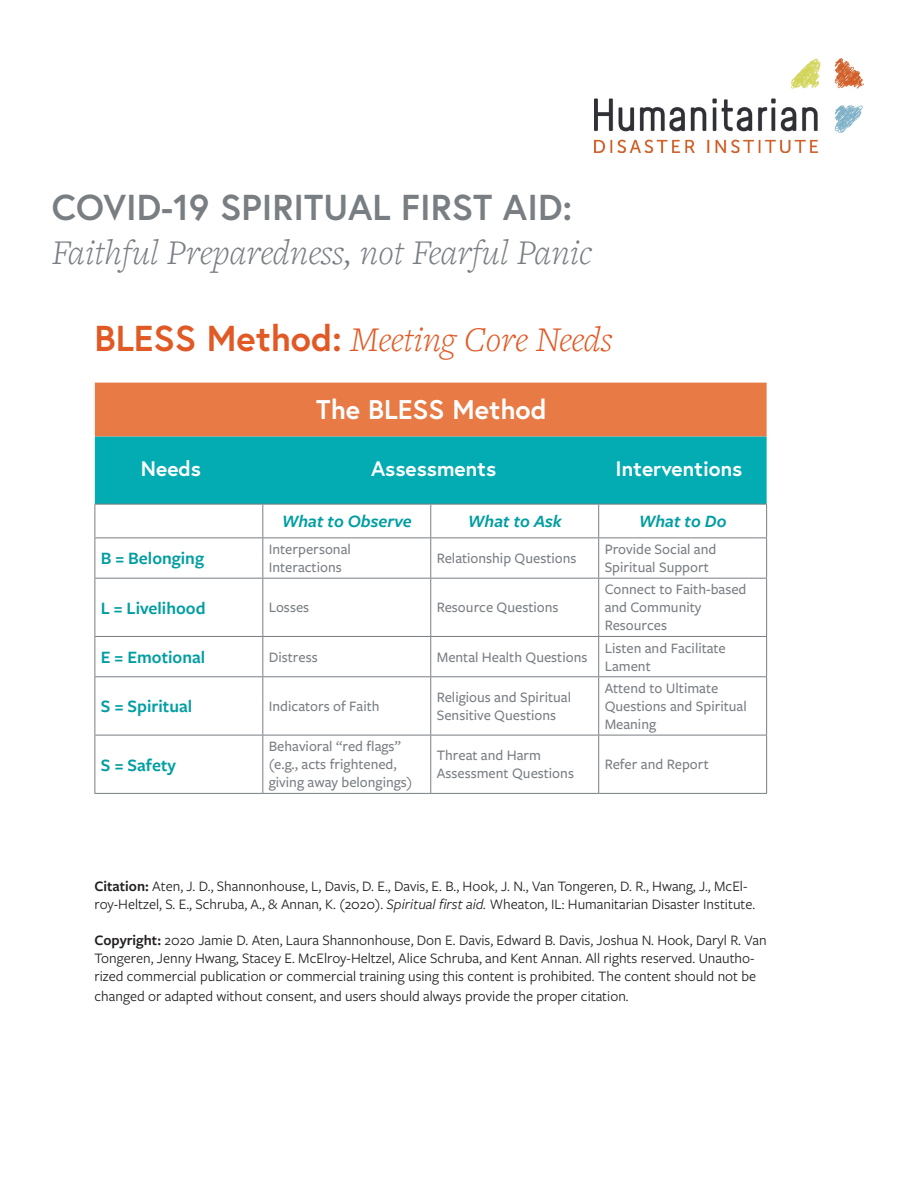
<style>
.page{position:relative;width:918px;height:1188px;background:#fff}
.page>*{position:absolute;margin:0;border:0;box-sizing:border-box;transform-origin:0 0}
.t1{font:italic 300 36px/43.2px "Freight Text Pro";color:#797e83}
.t2{font:italic 300 36px "Freight Text Pro";color:#e15a25}
.t3{font:700 27px "Europa";color:#fff}
.t4{font:700 21px "Europa";color:#fff}
.t5{font:600 18px "Freight Sans Pro";color:#009ea2}
.t6{font:italic 600 18px "Freight Sans Pro";color:#009ea2}
.t7{font:15px/18px "Freight Sans Pro";color:#231f20}
.t8{font:500 15px/18px "Freight Sans Pro";color:#797e83}
.s1{font-family:"Europa";font-weight:700;font-style:normal}
.s2{font-weight:600}
.s3{font-style:italic}
</style>
<div class="page">
<div style="left:95px;top:383px;width:672px;height:54px;background:#e77a45"></div>
<div style="left:95px;top:437px;width:672px;height:67px;background:#03acb2"></div>
<hr style="left:94px;top:504px;width:169px;height:1px;background:#797e83">
<hr style="left:94px;top:504px;width:1px;height:33px;background:#797e83">
<hr style="left:263px;top:504px;width:168px;height:1px;background:#797e83">
<hr style="left:262px;top:504px;width:1px;height:33px;background:#797e83">
<hr style="left:431px;top:504px;width:168px;height:1px;background:#797e83">
<hr style="left:430px;top:504px;width:1px;height:33px;background:#797e83">
<hr style="left:599px;top:504px;width:168px;height:1px;background:#797e83">
<hr style="left:598px;top:504px;width:1px;height:33px;background:#797e83">
<hr style="left:766px;top:504px;width:1px;height:33px;background:#797e83">
<hr style="left:94px;top:537px;width:169px;height:1px;background:#797e83">
<hr style="left:94px;top:538px;width:1px;height:40px;background:#797e83">
<hr style="left:263px;top:537px;width:168px;height:1px;background:#797e83">
<hr style="left:262px;top:538px;width:1px;height:40px;background:#797e83">
<hr style="left:431px;top:537px;width:168px;height:1px;background:#797e83">
<hr style="left:430px;top:538px;width:1px;height:40px;background:#797e83">
<hr style="left:599px;top:537px;width:168px;height:1px;background:#797e83">
<hr style="left:598px;top:538px;width:1px;height:40px;background:#797e83">
<hr style="left:766px;top:538px;width:1px;height:40px;background:#797e83">
<hr style="left:94px;top:578px;width:169px;height:1px;background:#797e83">
<hr style="left:94px;top:579px;width:1px;height:57px;background:#797e83">
<hr style="left:263px;top:578px;width:168px;height:1px;background:#797e83">
<hr style="left:262px;top:579px;width:1px;height:57px;background:#797e83">
<hr style="left:431px;top:578px;width:168px;height:1px;background:#797e83">
<hr style="left:430px;top:579px;width:1px;height:57px;background:#797e83">
<hr style="left:599px;top:578px;width:168px;height:1px;background:#797e83">
<hr style="left:598px;top:579px;width:1px;height:57px;background:#797e83">
<hr style="left:766px;top:579px;width:1px;height:57px;background:#797e83">
<hr style="left:94px;top:636px;width:169px;height:1px;background:#797e83">
<hr style="left:94px;top:637px;width:1px;height:39px;background:#797e83">
<hr style="left:263px;top:636px;width:168px;height:1px;background:#797e83">
<hr style="left:262px;top:637px;width:1px;height:39px;background:#797e83">
<hr style="left:431px;top:636px;width:168px;height:1px;background:#797e83">
<hr style="left:430px;top:637px;width:1px;height:39px;background:#797e83">
<hr style="left:599px;top:636px;width:168px;height:1px;background:#797e83">
<hr style="left:598px;top:637px;width:1px;height:39px;background:#797e83">
<hr style="left:766px;top:637px;width:1px;height:39px;background:#797e83">
<hr style="left:94px;top:676px;width:169px;height:1px;background:#797e83">
<hr style="left:94px;top:677px;width:1px;height:58px;background:#797e83">
<hr style="left:263px;top:676px;width:168px;height:1px;background:#797e83">
<hr style="left:262px;top:677px;width:1px;height:58px;background:#797e83">
<hr style="left:431px;top:676px;width:168px;height:1px;background:#797e83">
<hr style="left:430px;top:677px;width:1px;height:58px;background:#797e83">
<hr style="left:599px;top:676px;width:168px;height:1px;background:#797e83">
<hr style="left:598px;top:677px;width:1px;height:58px;background:#797e83">
<hr style="left:766px;top:677px;width:1px;height:58px;background:#797e83">
<hr style="left:94px;top:735px;width:169px;height:1px;background:#797e83">
<hr style="left:94px;top:735px;width:1px;height:58px;background:#797e83">
<hr style="left:263px;top:735px;width:168px;height:1px;background:#797e83">
<hr style="left:262px;top:735px;width:1px;height:58px;background:#797e83">
<hr style="left:431px;top:735px;width:168px;height:1px;background:#797e83">
<hr style="left:430px;top:735px;width:1px;height:58px;background:#797e83">
<hr style="left:599px;top:735px;width:168px;height:1px;background:#797e83">
<hr style="left:598px;top:735px;width:1px;height:58px;background:#797e83">
<hr style="left:766px;top:735px;width:1px;height:58px;background:#797e83">
<hr style="left:94px;top:793px;width:169px;height:1px;background:#797e83">
<hr style="left:263px;top:793px;width:168px;height:1px;background:#797e83">
<hr style="left:431px;top:793px;width:168px;height:1px;background:#797e83">
<hr style="left:599px;top:793px;width:168px;height:1px;background:#797e83">
<img style="left:595px;top:58px;width:269px;height:95px">
<p class="t1" style="left:52px;top:186px;width:542px"><span class="s1">COVID-19 SPIRITUAL FIRST AID:<br></span>Faithful Preparedness, not Fearful Panic</p>
<p class="t2" style="left:94px;top:316px;width:520px"><span class="s1">BLESS Method:</span> Meeting Core Needs</p>
<p class="t3" style="left:316px;top:391px;width:232px">The BLESS Method</p>
<p class="t4" style="left:141px;top:454px;width:62px">Needs</p>
<p class="t4" style="left:371px;top:454px;width:127px">Assessments</p>
<p class="t4" style="left:616px;top:454px;width:128px">Interventions</p>
<p class="t6" style="left:282px;top:509px;width:132px">What to Observe</p>
<p class="t6" style="left:468px;top:509px;width:95px">What to Ask</p>
<p class="t6" style="left:639px;top:509px;width:89px">What to Do</p>
<p class="t5" style="left:101px;top:546px;width:105px">B = Belonging</p>
<p class="t8" style="left:269px;top:540px;width:84px">Interpersonal<br>Interactions</p>
<p class="t8" style="left:437px;top:549px;width:141px">Relationship Questions</p>
<p class="t8" style="left:605px;top:540px;width:113px">Provide Social and<br>Spiritual Support</p>
<p class="t5" style="left:101px;top:596px;width:106px">L = Livelihood</p>
<p class="t8" style="left:269px;top:598px;width:42px">Losses</p>
<p class="t8" style="left:437px;top:598px;width:123px">Resource Questions</p>
<p class="t8" style="left:605px;top:580px;width:143px">Connect to Faith-based and Community<br>Resources</p>
<p class="t5" style="left:101px;top:645px;width:106px">E = Emotional</p>
<p class="t8" style="left:269px;top:647px;width:50px">Distress</p>
<p class="t8" style="left:437px;top:647px;width:152px">Mental Health Questions</p>
<p class="t8" style="left:605px;top:638px;width:123px">Listen and Facilitate<br>Lament</p>
<p class="t5" style="left:101px;top:694px;width:93px">S = Spiritual</p>
<p class="t8" style="left:269px;top:697px;width:112px">Indicators of Faith</p>
<p class="t8" style="left:437px;top:688px;width:136px">Religious and Spiritual<br>Sensitive Questions</p>
<p class="t8" style="left:605px;top:679px;width:144px">Attend to Ultimate<br>Questions and Spiritual<br>Meaning</p>
<p class="t5" style="left:101px;top:752px;width:77px">S = Safety</p>
<p class="t8" style="left:269px;top:737px;width:145px">Behavioral “red flags” (e.g., acts frightened, giving away belongings)</p>
<p class="t8" style="left:437px;top:746px;width:139px">Threat and Harm<br>Assessment Questions</p>
<p class="t8" style="left:605px;top:755px;width:106px">Refer and Report</p>
<p class="t7" style="left:94px;top:876px;width:662px"><span class="s2">Citation:</span> Aten, J. D., Shannonhouse, L, Davis, D. E., Davis, E. B., Hook, J. N., Van Tongeren, D. R., Hwang, J., McEl&shy;roy-Heltzel, S. E., Schruba, A., &amp; Annan, K. (2020). <span class="s3">Spiritual first aid.</span> Wheaton, IL: Humanitarian Disaster Institute.</p>
<p class="t7" style="left:94px;top:930px;width:674px"><span class="s2">Copyright:</span> 2020 Jamie D. Aten, Laura Shannonhouse, Don E. Davis, Edward B. Davis, Joshua N. Hook, Daryl R. Van<br>Tongeren, Jenny Hwang, Stacey E. McElroy-Heltzel, Alice Schruba, and Kent Annan. All rights reserved. Unautho&shy;rized commercial publication or commercial training using this content is prohibited. The content should not be</p>
<p class="t7" style="left:94px;top:986px;width:536px">changed or adapted without consent, and users should always provide the proper citation.</p>
</div>
